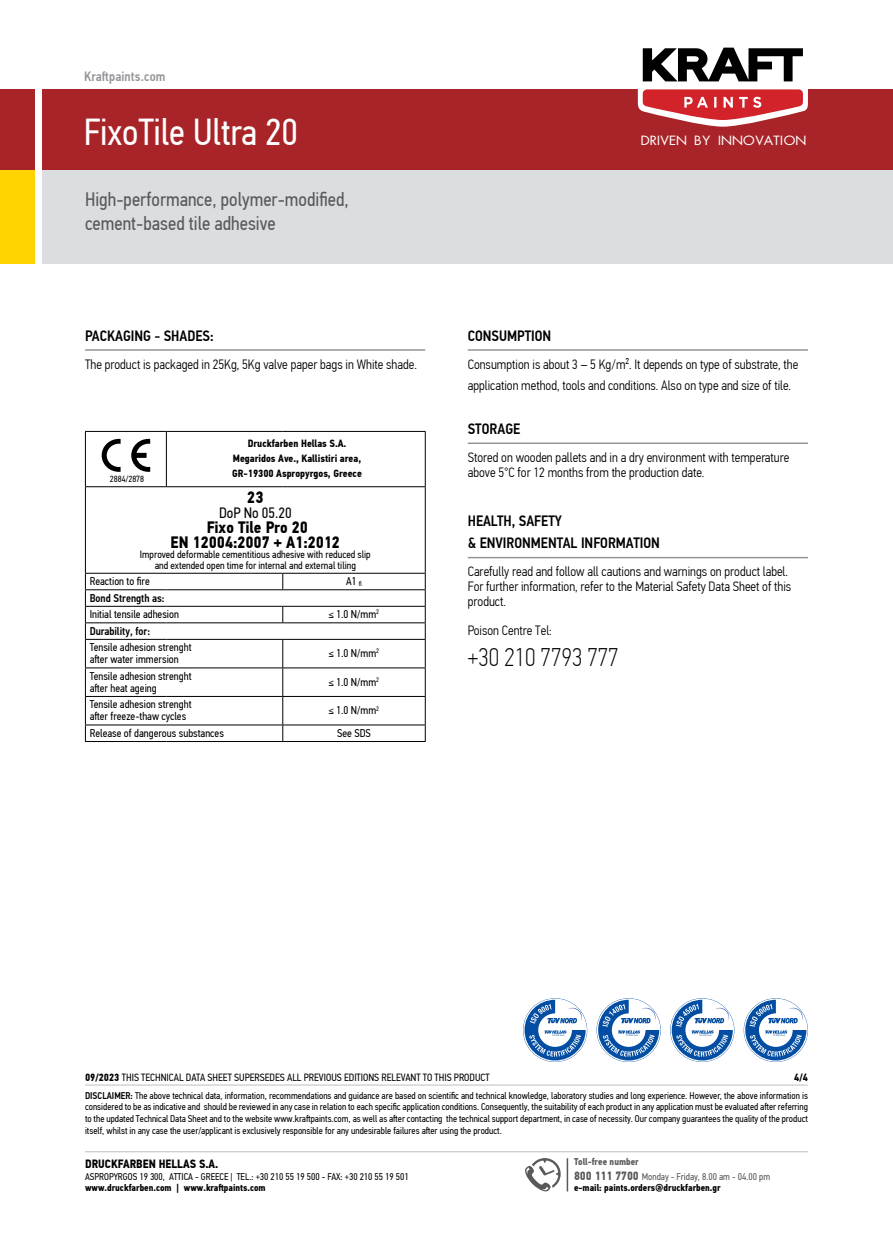
<style>
.page{position:relative;width:893px;height:1234px;background:#fff}
.page>*{position:absolute;margin:0;border:0;box-sizing:border-box;transform-origin:0 0}
.t1{font:37.5px "PF Din Text Cond Pro";color:#fff}
.t2{font:100 25.5px "PF Din Text Cond Pro";color:#000}
.t3{font:19.5px/23.4px "PF Din Text Cond Pro";color:#58595b}
.Body_Text{font:700 16.5px "PF Din Text Cond Pro";color:#000}
.t4{font:500 15px/22.5px "PF Din Text Cond Pro";color:#000}
.Body_Text-2{font:15px "PF Din Text Cond Pro";color:#000}
.t5{font:300 13.5px/15px "PF Din Text Cond Pro";color:#000}
.t6{font:13.5px "UB Future";color:#fff;scale:1.1 1}
.t7{font:500 13.5px "PF Din Text Cond Pro";letter-spacing:.01em;color:#939598}
.t8{font:700 12px "PF Din Text Cond Pro";color:#000}
.Body_Text-3{font:11.25px/12px "PF Din Text Cond Pro";color:#000}
.Body_Text-4{font:500 11.25px "PF Din Text Cond Pro";color:#000}
.Body_Text-5{font:10.5px/10.5px "PF Din Text Cond Pro";color:#000;text-align:center}
.t9{font:700 10.5px/15px "PF Din Text Cond Pro";color:#000;text-align:center}
.t10{font:9.75px/11.7px "PF Din Text Cond Pro";color:#000}
.t11{font:700 9.75px/11.7px "PF Din Text Cond Pro";color:#000}
.t12{font:700 9.75px "PF Din Text Cond Pro";color:#58595b}
.t13{font:9px "PF Din Text Cond Pro";color:#000}
.s1{font-size:6.6px}
.s2{font-weight:700}
.s3{font-weight:500}
.s4{font-size:12px;color:#58595b}
.s5{font-weight:400;color:#58595b}
</style>
<div class="page">
<div style="left:43px;top:89px;width:850px;height:81px;background:#a82428"></div>
<div style="left:0;top:89px;width:34px;height:81px;background:#a82428"></div>
<svg style="left:638px;top:47px;width:170px;height:80px"></svg>
<div style="left:43px;top:170px;width:850px;height:94px;background:#dcddde"></div>
<hr style="left:85px;top:349px;width:340px;height:1px;background:#939598">
<hr style="left:468px;top:349px;width:340px;height:1px;background:#939598">
<hr style="left:468px;top:442px;width:340px;height:2px;background:#939598">
<hr style="left:468px;top:556px;width:340px;height:2px;background:#939598">
<hr style="left:85px;top:431px;width:81px;height:1px;background:#000">
<hr style="left:85px;top:431px;width:1px;height:55px;background:#000">
<hr style="left:166px;top:431px;width:117px;height:1px;background:#000">
<hr style="left:166px;top:431px;width:1px;height:55px;background:#000">
<hr style="left:283px;top:431px;width:143px;height:1px;background:#000">
<hr style="left:425px;top:431px;width:1px;height:55px;background:#000">
<hr style="left:85px;top:486px;width:81px;height:1px;background:#000">
<hr style="left:85px;top:487px;width:1px;height:85px;background:#000">
<hr style="left:166px;top:486px;width:117px;height:1px;background:#000">
<hr style="left:283px;top:486px;width:143px;height:1px;background:#000">
<hr style="left:425px;top:487px;width:1px;height:85px;background:#000">
<hr style="left:85px;top:572px;width:81px;height:1px;background:#000">
<hr style="left:166px;top:572px;width:117px;height:1px;background:#000">
<hr style="left:283px;top:572px;width:143px;height:1px;background:#000">
<svg style="left:282px;top:573px;width:1px;height:16px"></svg>
<hr style="left:85px;top:589px;width:81px;height:1px;background:#000">
<hr style="left:166px;top:589px;width:117px;height:1px;background:#000">
<hr style="left:283px;top:589px;width:143px;height:1px;background:#000">
<hr style="left:85px;top:605px;width:81px;height:1px;background:#000">
<hr style="left:166px;top:605px;width:117px;height:1px;background:#000">
<hr style="left:283px;top:605px;width:143px;height:1px;background:#000">
<svg style="left:282px;top:606px;width:1px;height:16px"></svg>
<hr style="left:85px;top:622px;width:81px;height:1px;background:#000">
<hr style="left:166px;top:622px;width:117px;height:1px;background:#000">
<hr style="left:283px;top:622px;width:143px;height:1px;background:#000">
<hr style="left:85px;top:639px;width:81px;height:1px;background:#000">
<hr style="left:166px;top:639px;width:117px;height:1px;background:#000">
<hr style="left:283px;top:639px;width:143px;height:1px;background:#000">
<hr style="left:85px;top:667px;width:81px;height:1px;background:#000">
<hr style="left:166px;top:667px;width:117px;height:1px;background:#000">
<hr style="left:283px;top:667px;width:143px;height:1px;background:#000">
<hr style="left:85px;top:696px;width:81px;height:1px;background:#000">
<hr style="left:166px;top:696px;width:117px;height:1px;background:#000">
<hr style="left:283px;top:696px;width:143px;height:1px;background:#000">
<hr style="left:85px;top:724px;width:81px;height:1px;background:#000">
<svg style="left:85px;top:573px;width:1px;height:168px"></svg>
<hr style="left:166px;top:724px;width:117px;height:1px;background:#000">
<hr style="left:283px;top:724px;width:143px;height:1px;background:#000">
<svg style="left:282px;top:639px;width:1px;height:102px"></svg>
<svg style="left:425px;top:573px;width:1px;height:168px"></svg>
<hr style="left:85px;top:741px;width:81px;height:1px;background:#000">
<hr style="left:166px;top:741px;width:117px;height:1px;background:#000">
<hr style="left:283px;top:741px;width:143px;height:1px;background:#000">
<svg style="left:102px;top:439px;width:19px;height:32px"></svg>
<svg style="left:131px;top:439px;width:19px;height:32px"></svg>
<hr style="left:85px;top:1151px;width:723px;height:1px;background:#bcbec0">
<svg style="left:525px;top:1158px;width:36px;height:34px"></svg>
<hr style="left:567px;top:1157px;width:1px;height:34px;background:#58595b">
<hr style="left:85px;top:1084px;width:723px;height:1px;background:#bcbec0">
<svg style="left:525px;top:999px;width:61px;height:61px"></svg>
<svg style="left:598px;top:999px;width:61px;height:61px"></svg>
<svg style="left:672px;top:999px;width:61px;height:61px"></svg>
<svg style="left:745px;top:999px;width:61px;height:61px"></svg>
<div style="left:0;top:170px;width:34px;height:94px;background:#ffd400"></div>
<p class="t7" style="left:84px;top:69px;width:83px">Kraftpaints.com</p>
<p class="t1" style="left:84px;top:109px;width:216px">FixoTile Ultra 20</p>
<p class="t3" style="left:85px;top:188px;width:265px">High-performance, polymer-modified, cement-based tile adhesive</p>
<p class="t4" style="left:85px;top:324px;width:130px">PACKAGING - SHADES:</p>
<p class="t5" style="left:85px;top:356px;width:333px">The product is packaged in 25Kg, 5Kg valve paper bags in White shade.</p>
<p class="t9" style="left:233px;top:436px;width:130px">Druckfarben Hellas S.A.<br>Megaridos Ave., Kallistiri area,</p>
<p class="t9" style="left:232px;top:466px;width:131px">GR-19300 Aspropyrgos, Greece</p>
<p class="Body_Text" style="left:247px;top:486px;width:18px">23</p>
<p class="Body_Text-2" style="left:219px;top:503px;width:74px">DoP No 05.20</p>
<p class="Body_Text" style="left:207px;top:516px;width:103px">Fixo Tile Pro 20</p>
<p class="Body_Text" style="left:171px;top:531px;width:171px">EN 12004:2007 + A1:2012</p>
<p class="Body_Text-5" style="left:140px;top:549px;width:232px">Improved deformable cementitious adhesive with reduced slip and extended open time for internal and external tiling</p>
<p class="Body_Text-3" style="left:90px;top:575px;width:62px">Reaction to fire</p>
<p class="Body_Text-3" style="left:346px;top:575px;width:17px">A1 <span class="s1">fl</span></p>
<p class="Body_Text-4" style="left:90px;top:591px;width:76px">Bond Strength as:</p>
<p class="Body_Text-3" style="left:90px;top:608px;width:91px">Initial tensile adhesion</p>
<p class="Body_Text-3" style="left:329px;top:608px;width:52px">≤ 1.0 N/mm<sup>2</sup></p>
<p class="Body_Text-4" style="left:90px;top:624px;width:62px">Durability, for:</p>
<p class="Body_Text-3" style="left:90px;top:641px;width:103px">Tensile adhesion strenght after water immersion</p>
<p class="Body_Text-3" style="left:329px;top:647px;width:52px">≤ 1.0 N/mm<sup>2</sup></p>
<p class="Body_Text-3" style="left:90px;top:669px;width:103px">Tensile adhesion strenght after heat ageing</p>
<p class="Body_Text-3" style="left:329px;top:675px;width:52px">≤ 1.0 N/mm<sup>2</sup></p>
<p class="Body_Text-3" style="left:90px;top:698px;width:103px">Tensile adhesion strenght after freeze-thaw cycles</p>
<p class="Body_Text-3" style="left:329px;top:704px;width:52px">≤ 1.0 N/mm<sup>2</sup></p>
<p class="Body_Text-3" style="left:90px;top:726px;width:136px">Release of dangerous substances</p>
<p class="Body_Text-3" style="left:337px;top:726px;width:35px">See SDS</p>
<p class="t13" style="left:110px;top:473px;width:36px">2884/2878</p>
<p class="t6" style="left:640px;top:133px;width:152px">DRIVEN BY INNOVATION</p>
<p class="t4" style="left:468px;top:324px;width:85px">CONSUMPTION</p>
<p class="t5" style="left:468px;top:353px;width:332px;line-height:21.6px">Consumption is about 3 – 5 Kg/m². It depends on type of substrate, the application method, tools and conditions. Also on type and size of tile.</p>
<p class="t4" style="left:468px;top:417px;width:54px">STORAGE</p>
<p class="t5" style="left:468px;top:449px;width:323px">Stored on wooden pallets and in a dry environment with temperature above 5°C for 12 months from the production date.</p>
<p class="t4" style="left:468px;top:509px;width:194px">HEALTH, SAFETY<br>&amp; ENVIRONMENTAL INFORMATION</p>
<p class="t5" style="left:468px;top:564px;width:325px">Carefully read and follow all cautions and warnings on product label.<br>For further information, refer to the Material Safety Data Sheet of this product.</p>
<p class="t5" style="left:468px;top:623px;width:85px">Poison Centre Tel:</p>
<p class="t2" style="left:468px;top:642px;width:152px">+30 210 7793 777</p>
<p class="Body_Text-5" style="left:85px;top:1071px;width:406px"><span class="s2">09/2023</span> ΤHIS TECHNICAL DATA SHEET SUPERSEDES ALL PREVIOUS EDITIONS RELEVANT TO THIS PRODUCT</p>
<p class="t9" style="left:794px;top:1069px;width:15px">4/4</p>
<p class="t10" style="left:85px;top:1089px;width:724px;text-align:justify"><span class="s3">DISCLAIMER:</span> The above technical data, information, recommendations and guidance are based on scientific and technical knowledge, laboratory studies and long experience. However, the above information is considered to be as indicative and should be reviewed in any case in relation to each specific application conditions. Consequently, the suitability of each product in any application must be evaluated after referring to the updated Technical Data Sheet and to the website www.kraftpaints.com, as well as after contacting the technical support department, in case of necessity. Our company guarantees the quality of the product itself, whilst in any case the user/applicant is exclusively responsible for any undesirable failures after using the product.</p>
<p class="t8" style="left:85px;top:1156px;width:135px">DRUCKFARBEN HELLAS S.A.</p>
<p class="t10" style="left:85px;top:1170px;width:325px">ASPROPYRGOS 19 300, ATTICA - GREECE | TEL.: +30 210 55 19 500 - FAX: +30 210 55 19 501 <span class="s2">www.druckfarben.com | www.kraftpaints.com</span></p>
<p class="t12" style="left:574px;top:1155px;width:66px">Toll-free number</p>
<p class="t11" style="left:574px;top:1170px;width:198px"><span class="s4">800 111 7700</span> <span class="s5">Monday - Friday, 8.00 am - 04.00 pm </span>e-mail: paints.orders@druckfarben.gr</p>
</div>
